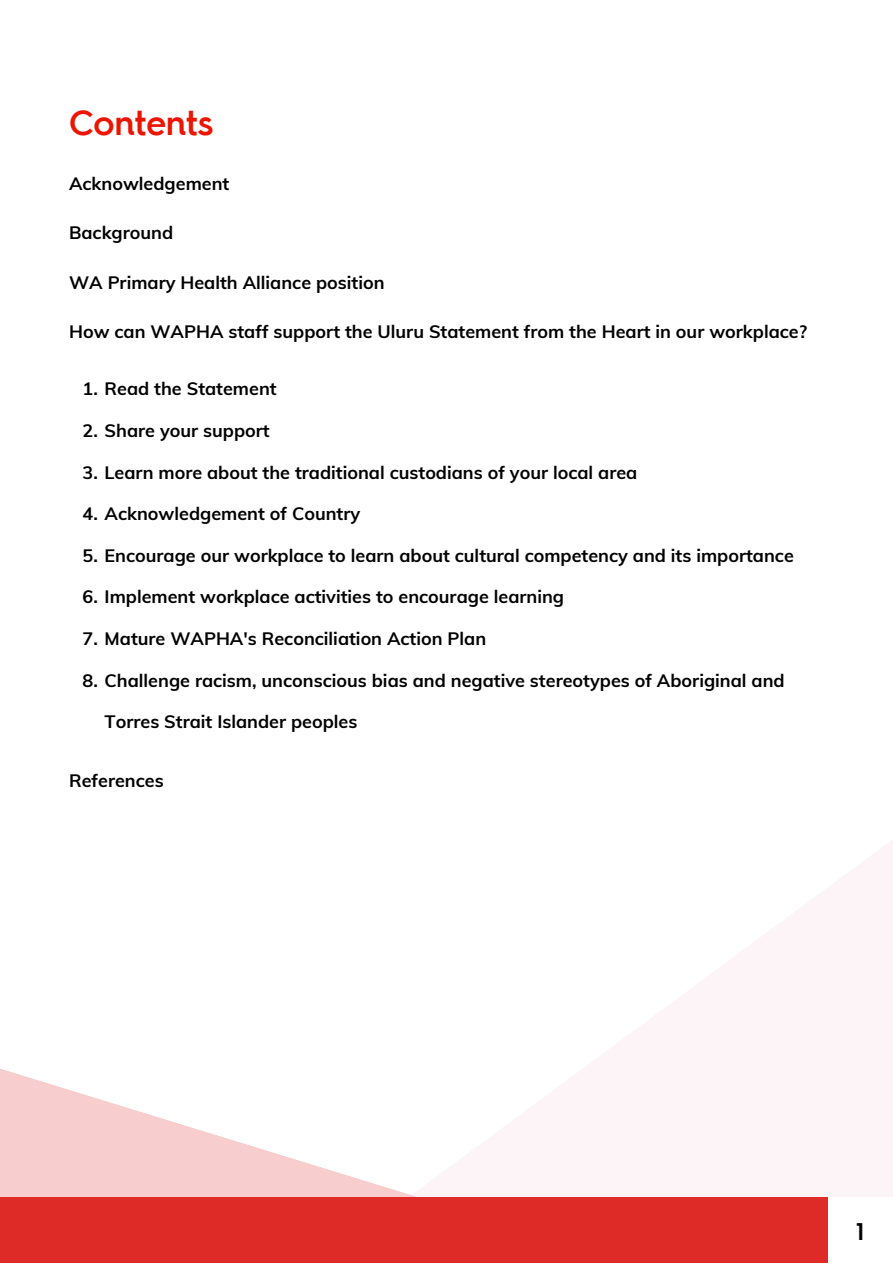
<style>
.page{position:relative;width:893px;height:1264px;background:#fff}
.page>*{position:absolute;margin:0;border:0;box-sizing:border-box;transform-origin:0 0}
.t1{font:600 34.5px "Hurme Geometric Sans 4 W00";color:#eb1501}
.t2{font:600 24px "Hurme Geometric Sans 4 W00";color:#000}
.t3{font:700 18px "Muli";color:#000}
</style>
<div class="page">
<svg style="left:0;top:1069px;width:251px;height:128px;fill:#f7cecd"></svg>
<svg style="left:251px;top:841px;width:641px;height:356px"></svg>
<div style="left:0;top:1197px;width:892px;height:65px;background:#de2b27"></div>
<div style="left:827px;top:1196px;width:65px;height:66px;background:#fff"></div>
<h1 class="t1" style="left:69px;top:98px;width:146px">Contents</h1>
<p class="t3" style="left:69px;top:171px;width:162px">Acknowledgement</p>
<p class="t3" style="left:69px;top:221px;width:106px">Background</p>
<p class="t3" style="left:69px;top:270px;width:317px">WA Primary Health Alliance position</p>
<p class="t3" style="left:69px;top:320px;width:739px">How can WAPHA staff support the Uluru Statement from the Heart in our workplace?</p>
<p class="t3" style="left:83px;top:377px;width:196px">1. Read the Statement</p>
<p class="t3" style="left:82px;top:419px;width:189px">2. Share your support</p>
<p class="t3" style="left:83px;top:460px;width:556px">3. Learn more about the traditional custodians of your local area</p>
<p class="t3" style="left:83px;top:502px;width:279px">4. Acknowledgement of Country</p>
<p class="t3" style="left:83px;top:544px;width:712px">5. Encourage our workplace to learn about cultural competency and its importance</p>
<p class="t3" style="left:83px;top:585px;width:483px">6. Implement workplace activities to encourage learning</p>
<p class="t3" style="left:83px;top:627px;width:405px">7. Mature WAPHA's Reconciliation Action Plan</p>
<p class="t3" style="left:83px;top:668px;width:703px">8. Challenge racism, unconscious bias and negative stereotypes of Aboriginal and</p>
<p class="t3" style="left:105px;top:710px;width:254px">Torres Strait Islander peoples</p>
<p class="t3" style="left:69px;top:768px;width:96px">References</p>
<h2 class="t2" style="left:856px;top:1214px;width:10px">1</h2>
</div>
